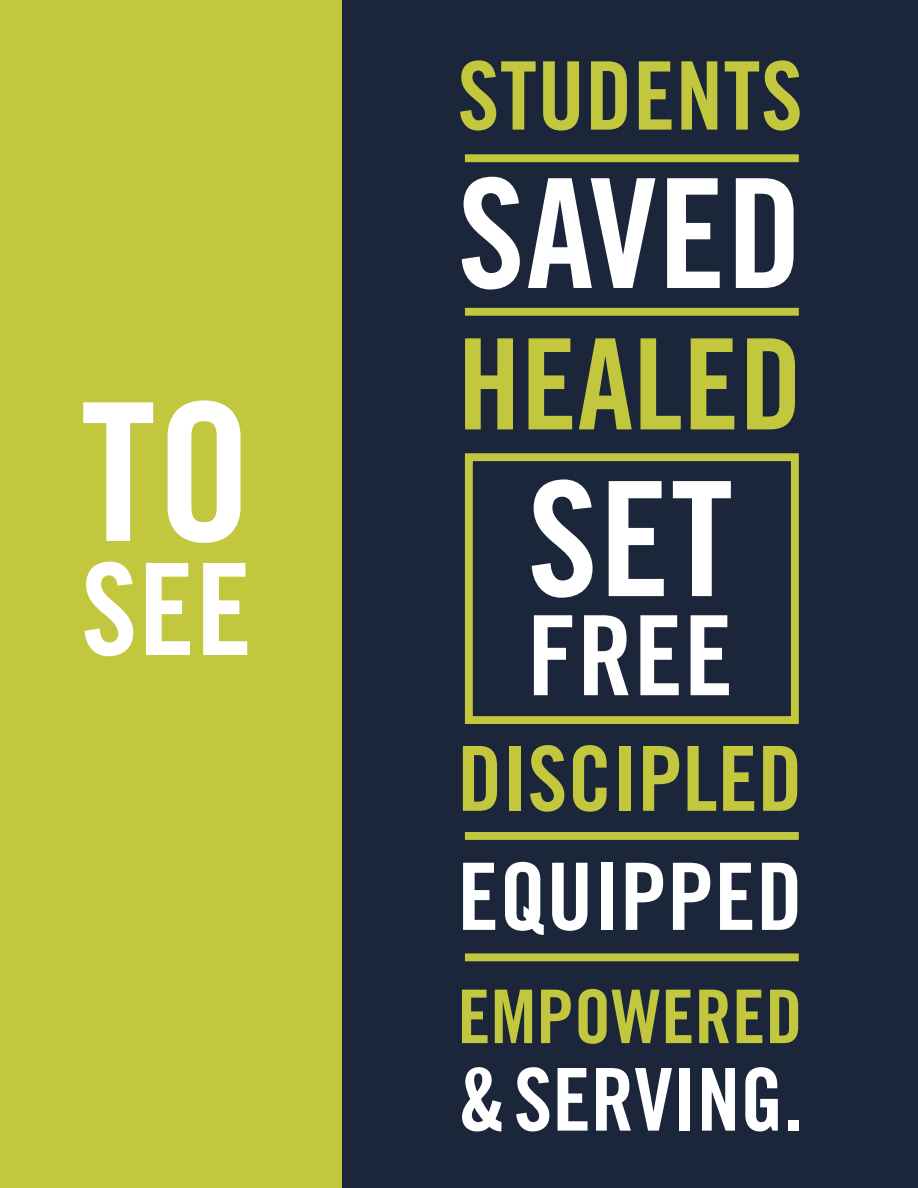
<style>
.page{position:relative;width:918px;height:1188px;background:#1c263b}
.page>*{position:absolute;margin:0;border:0;box-sizing:border-box;transform-origin:0 0}
.t1{font:192px "Trade Gothic Bold Cond Twenty";color:#fff}
.t2{font:159.3px "Trade Gothic Bold Cond Twenty";color:#fff}
.t3{font:151.95px "Trade Gothic Bold Cond Twenty";letter-spacing:.01em;color:#fff}
.t4{font:127.5px "Trade Gothic Bold Cond Twenty";color:#fff}
.t5{font:126.15px "Trade Gothic Bold Cond Twenty";letter-spacing:.005em;color:#c2c73d}
.t6{font:110.7px "Trade Gothic Bold Cond Twenty";color:#fff}
.t7{font:94.65px "Trade Gothic Bold Cond Twenty";letter-spacing:.005em;color:#c2c73d}
.t8{font:93px "Trade Gothic Bold Cond Twenty";letter-spacing:.005em;color:#fff}
.t9{font:89.85px "Trade Gothic Bold Cond Twenty";color:#c2c73d}
.t10{font:86.7px "Trade Gothic Bold Cond Twenty";color:#fff}
.t11{font:74.1px "Trade Gothic Bold Cond Twenty";letter-spacing:.005em;color:#c2c73d}
</style>
<div class="page">
<div style="left:0;top:0;width:342px;height:1188px;background:#c2c73d"></div>
<div style="left:465px;top:453px;width:334px;height:271px;border:8px solid #c2c73d"></div>
<div style="left:465px;top:154px;width:334px;height:8px;background:#c2c73d"></div>
<div style="left:465px;top:308px;width:334px;height:8px;background:#c2c73d"></div>
<div style="left:465px;top:832px;width:334px;height:8px;background:#c2c73d"></div>
<div style="left:465px;top:953px;width:334px;height:8px;background:#c2c73d"></div>
<h1 class="t1" style="left:81px;top:356px;width:173px">TO</h1>
<h3 class="t4" style="left:81px;top:532px;width:173px">SEE</h3>
<p class="t7" style="left:458px;top:38px;width:347px">STUDENTS</p>
<h3 class="t3" style="left:458px;top:142px;width:347px">SAVED</h3>
<h3 class="t5" style="left:458px;top:308px;width:347px">HEALED</h3>
<h2 class="t2" style="left:527px;top:443px;width:207px">SET</h2>
<p class="t6" style="left:527px;top:589px;width:207px">FREE</p>
<p class="t9" style="left:458px;top:724px;width:347px">DISCIPLED</p>
<p class="t8" style="left:458px;top:840px;width:347px">EQUIPPED</p>
<p class="t11" style="left:458px;top:972px;width:347px">EMPOWERED</p>
<p class="t10" style="left:458px;top:1047px;width:347px">&amp; SERVING.</p>
</div>
